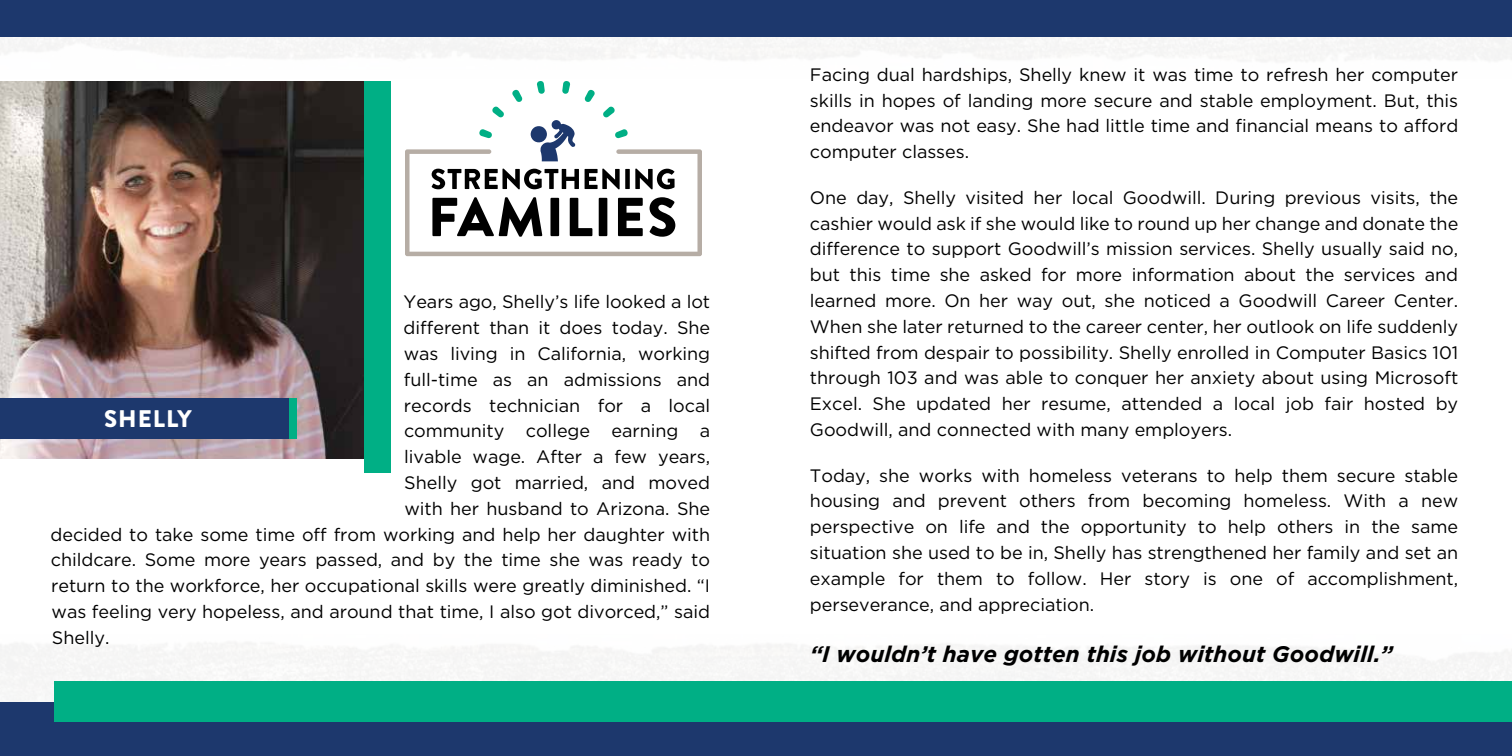
<style>
.page{position:relative;width:1512px;height:756px;background:#fff}
.page>*{position:absolute;margin:0;border:0;box-sizing:border-box;transform-origin:0 0}
.t1{font:900 24px "Brandon Grotesque";letter-spacing:.04em;color:#fff}
.t2{font:italic 700 22.5px "Gotham";color:#000}
.t3{font:18px/25.8px "Gotham";letter-spacing:-.005em;color:#000;text-align:justify}
</style>
<div class="page">
<div style="left:0;top:36px;width:1512px;height:26px;background:#f7f7f6"></div>
<div style="left:0;top:0;width:1512px;height:36px;background:#1d386d"></div>
<div style="left:0;top:642px;width:1512px;height:60px;background:#f7f7f6"></div>
<div style="left:0;top:702px;width:1512px;height:54px;background:#1d386d"></div>
<div style="left:54px;top:682px;width:1458px;height:40px;background:#00af85"></div>
<img style="left:0;top:81px;width:364px;height:378px">
<div style="left:364px;top:81px;width:27px;height:391px;background:#00af85"></div>
<svg style="left:405px;top:81px;width:297px;height:175px"></svg>
<div style="left:0;top:398px;width:297px;height:40px;background:#1d386d"></div>
<div style="left:289px;top:398px;width:8px;height:40px;background:#00af85"></div>
<p class="t3" style="left:404px;top:290px;width:308px">Years ago, Shelly’s life looked a lot</p>
<p class="t3" style="left:404px;top:316px;width:308px">different than it does today. She</p>
<p class="t3" style="left:404px;top:342px;width:308px">was living in California, working</p>
<p class="t3" style="left:404px;top:368px;width:308px">full-time as an admissions and</p>
<p class="t3" style="left:404px;top:393px;width:308px">records technician for a local</p>
<p class="t3" style="left:404px;top:419px;width:308px">community college earning a</p>
<p class="t3" style="left:404px;top:445px;width:308px">livable wage. After a few years,</p>
<p class="t3" style="left:404px;top:471px;width:307px">Shelly got married, and moved</p>
<p class="t3" style="left:404px;top:496px;width:307px">with her husband to Arizona. She</p>
<p class="t3" style="left:51px;top:522px;width:661px">decided to take some time off from working and help her daughter with</p>
<p class="t3" style="left:51px;top:548px;width:661px">childcare. Some more years passed, and by the time she was ready to</p>
<p class="t3" style="left:51px;top:574px;width:660px">return to the workforce, her occupational skills were greatly diminished. “I</p>
<p class="t3" style="left:52px;top:600px;width:660px">was feeling very hopeless, and around that time, I also got divorced,” said</p>
<p class="t3" style="left:52px;top:625px;width:59px">Shelly.</p>
<h1 class="t1" style="left:104px;top:405px;width:89px">SHELLY</h1>
<p class="t3" style="left:810px;top:63px;width:650px">Facing dual hardships, Shelly knew it was time to refresh her computer skills in hopes of landing more secure and stable employment. But, this endeavor was not easy. She had little time and financial means to afford computer classes.</p>
<p class="t3" style="left:810px;top:186px;width:650px">One day, Shelly visited her local Goodwill. During previous visits, the cashier would ask if she would like to round up her change and donate the difference to support Goodwill’s mission services. Shelly usually said no, but this time she asked for more information about the services and learned more. On her way out, she noticed a Goodwill Career Center.<br>When she later returned to the career center, her outlook on life suddenly shifted from despair to possibility. Shelly enrolled in Computer Basics 101 through 103 and was able to conquer her anxiety about using Microsoft Excel. She updated her resume, attended a local job fair hosted by Goodwill, and connected with many employers.</p>
<p class="t3" style="left:810px;top:463px;width:650px">Today, she works with homeless veterans to help them secure stable housing and prevent others from becoming homeless. With a new perspective on life and the opportunity to help others in the same situation she used to be in, Shelly has strengthened her family and set an example for them to follow. Her story is one of accomplishment, perseverance, and appreciation.</p>
<p class="t2" style="left:810px;top:644px;width:584px">“I wouldn’t have gotten this job without Goodwill.”</p>
</div>
